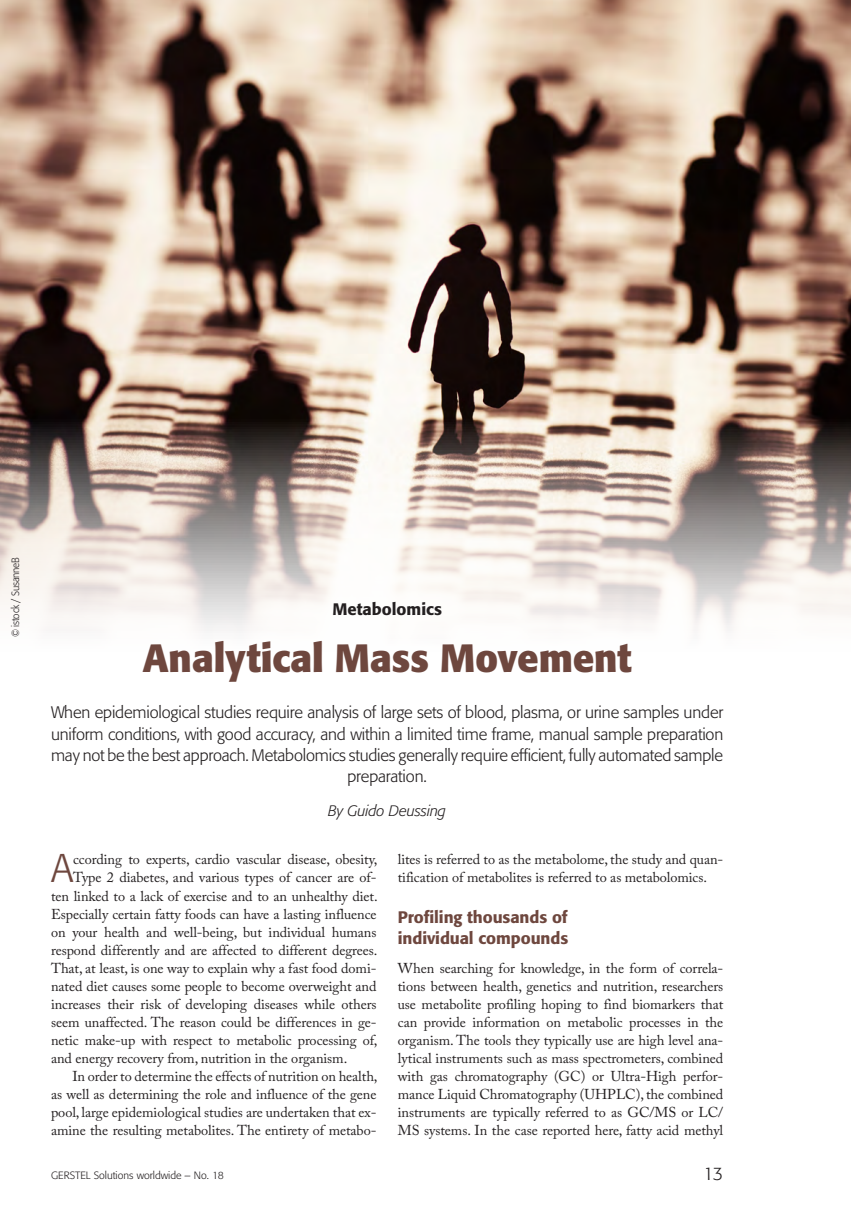
<style>
.page{position:relative;width:851px;height:1221px;background:#fff}
.page>*{position:absolute;margin:0;border:0;box-sizing:border-box;transform-origin:0 0}
.t1{font:300 39.6px "Formata";color:#6e473e}
.t2{font:700 39px "Formata";color:#6e473e;scale:.96 1}
.t3{font:300 18px "Formata";color:#231f20}
.t4{font:300 16.5px/21px "Formata";letter-spacing:-.01em;color:#231f20;text-align:center}
.t5{font:500 16.5px/21px "Formata";letter-spacing:-.005em;color:#6e473e}
.t6{font:500 16.5px "Formata";color:#231f20}
.t7{font:italic 300 15px "Formata";letter-spacing:-.01em;color:#231f20}
.t8{font:14.25px/18px "Adobe Caslon Pro";letter-spacing:-.005em;color:#231f20}
.t9{font:300 10.5px "Formata";color:#231f20}
.t10{font:300 10.5px "Formata";letter-spacing:-.02em;color:#231f20;scale:.92 1}
</style>
<div class="page">
<img style="left:0;top:0;width:850px;height:631px">
<p class="t10" style="left:9px;top:637px;width:88px;rotate:-90deg">© istock / SusanneB</p>
<p class="t6" style="left:332px;top:599px;width:111px">Metabolomics</p>
<h2 class="t2" style="left:143px;top:633px;width:510px">Analytical Mass Movement</h2>
<p class="t4" style="left:51px;top:702px;width:673px">When epidemiological studies require analysis of large sets of blood, plasma, or urine samples under uniform conditions, with good accuracy, and within a limited time frame, manual sample preparation may not be the best approach. Metabolomics studies generally require efficient, fully automated sample preparation.</p>
<p class="t7" style="left:328px;top:801px;width:119px">By Guido Deussing</p>
<p class="t8" style="left:398px;top:850px;width:327px">lites is referred to as the metabolome, the study and quan&shy;tification of metabolites is referred to as metabolomics.</p>
<p class="t5" style="left:398px;top:906px;width:172px">Profiling thousands of individual compounds</p>
<p class="t8" style="left:398px;top:958px;width:327px;text-align:justify">When searching for knowledge, in the form of correla&shy;tions between health, genetics and nutrition, researchers use metabolite profiling hoping to find biomarkers that can provide information on metabolic processes in the organism. The tools they typically use are high level ana&shy;lytical instruments such as mass spectrometers, combined with gas chromatography (GC) or Ultra-High perfor&shy;mance Liquid Chromatography (UHPLC), the combined instruments are typically referred to as GC/MS or LC/ MS systems. In the case reported here, fatty acid methyl</p>
<p class="t9" style="left:51px;top:1168px;width:174px">GERSTEL Solutions worldwide – No. 18</p>
<p class="t3" style="left:703px;top:1162px;width:22px">13</p>
<h1 class="t1" style="left:51px;top:845px;width:24px">A</h1>
<p class="t8" style="left:73px;top:850px;width:306px">ccording to experts, cardio vascular disease, obesity,</p>
<p class="t8" style="left:73px;top:868px;width:305px">Type 2 diabetes, and various types of cancer are of-</p>
<p class="t8" style="left:51px;top:886px;width:328px">ten linked to a lack of exercise and to an unhealthy diet.</p>
<p class="t8" style="left:51px;top:904px;width:327px">Especially certain fatty foods can have a lasting influence</p>
<p class="t8" style="left:51px;top:922px;width:327px">on your health and well-being, but individual humans</p>
<p class="t8" style="left:51px;top:940px;width:328px">respond differently and are affected to different degrees.</p>
<p class="t8" style="left:51px;top:958px;width:327px">That, at least, is one way to explain why a fast food domi-</p>
<p class="t8" style="left:51px;top:976px;width:327px">nated diet causes some people to become overweight and</p>
<p class="t8" style="left:51px;top:994px;width:327px">increases their risk of developing diseases while others</p>
<p class="t8" style="left:51px;top:1012px;width:327px">seem unaffected. The reason could be differences in ge-</p>
<p class="t8" style="left:51px;top:1030px;width:328px">netic make-up with respect to metabolic processing of,</p>
<p class="t8" style="left:51px;top:1048px;width:298px">and energy recovery from, nutrition in the organism.</p>
<p class="t8" style="left:72px;top:1066px;width:307px">In order to determine the effects of nutrition on health,</p>
<p class="t8" style="left:51px;top:1084px;width:327px">as well as determining the role and influence of the gene</p>
<p class="t8" style="left:51px;top:1102px;width:327px">pool, large epidemiological studies are undertaken that ex-</p>
<p class="t8" style="left:51px;top:1120px;width:327px">amine the resulting metabolites. The entirety of metabo-</p>
</div>
